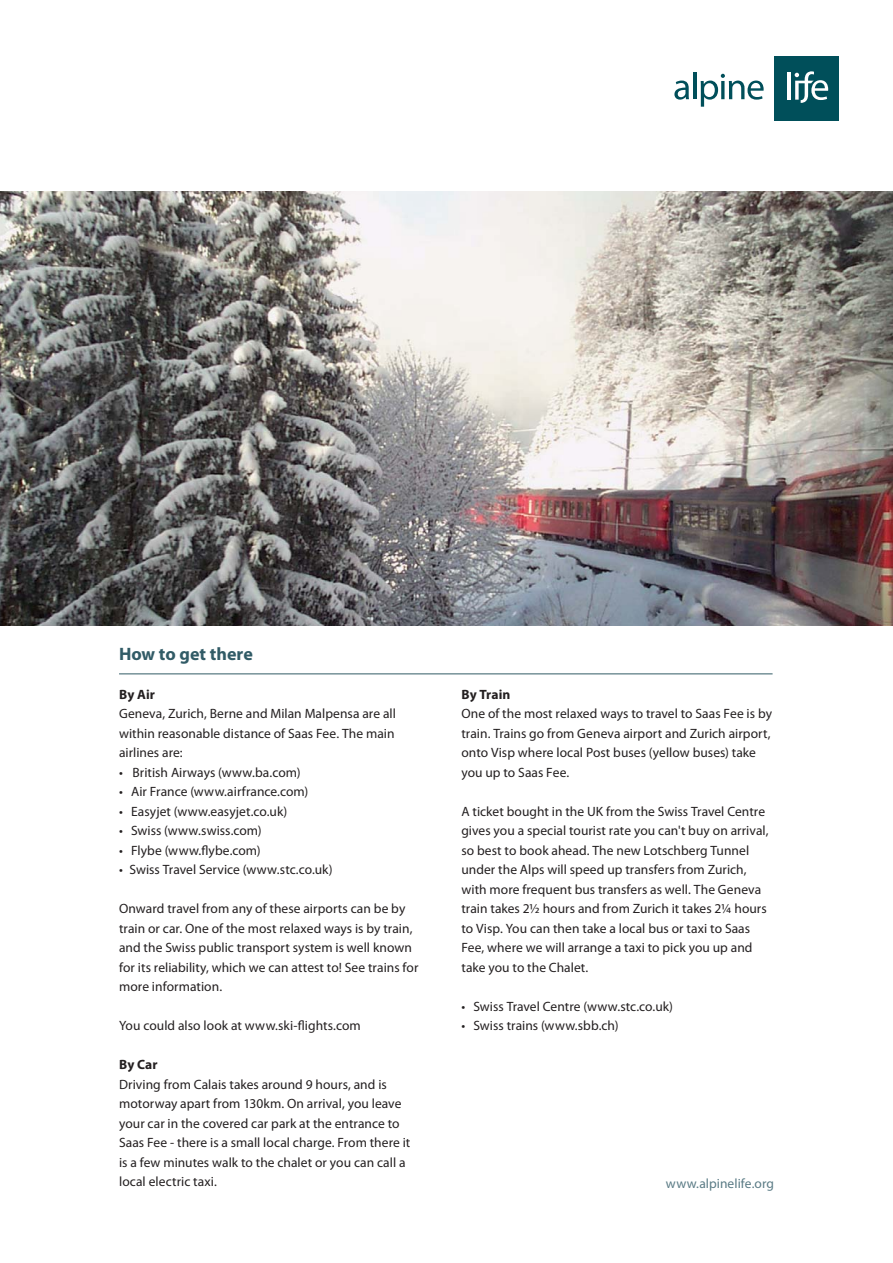
<style>
.page{position:relative;width:893px;height:1263px;background:#fff}
.page>*{position:absolute;margin:0;border:0;box-sizing:border-box;transform-origin:0 0}
.t1{font:700 18px "Myriad Pro";color:#315b66}
.t2{font:13.5px/19.5px "Myriad Pro";color:#231f20}
.t3{font:13.5px "Myriad Pro";letter-spacing:.005em;color:#5a7b85}
.t4{font:700 13.5px "Myriad Pro";letter-spacing:.01em;color:#231f20}
</style>
<div class="page">
<div style="left:774px;top:57px;width:64px;height:64px;background:#004f5a"></div>
<hr style="left:787px;top:72px;width:4px;height:28px;background:#fff">
<svg style="left:795px;top:71px;width:33px;height:32px"></svg>
<svg style="left:674px;top:81px;width:15px;height:19px"></svg>
<hr style="left:693px;top:72px;width:3px;height:27px;background:#004f5a">
<svg style="left:701px;top:74px;width:62px;height:33px"></svg>
<hr style="left:119px;top:674px;width:653px;height:1px;background:#315b66">
<img style="left:0;top:191px;width:893px;height:434px">
<h1 class="t1" style="left:119px;top:647px;width:135px">How to get there</h1>
<p class="t4" style="left:119px;top:689px;width:37px">By Air</p>
<p class="t2" style="left:119px;top:705px;width:278px;text-align:justify">Geneva, Zurich, Berne and Milan Malpensa are all within reasonable distance of Saas Fee. The main airlines are:</p>
<p class="t2" style="left:119px;top:763px;width:183px">• British Airways (www.ba.com)</p>
<p class="t2" style="left:119px;top:783px;width:191px">• Air France (www.airfrance.com)</p>
<p class="t2" style="left:119px;top:802px;width:170px">• Easyjet (www.easyjet.co.uk)</p>
<p class="t2" style="left:119px;top:822px;width:144px">• Swiss (www.swiss.com)</p>
<p class="t2" style="left:119px;top:841px;width:143px">• Flybe (www.flybe.com)</p>
<p class="t2" style="left:119px;top:861px;width:215px">• Swiss Travel Service (www.stc.co.uk)</p>
<p class="t2" style="left:119px;top:900px;width:301px">Onward travel from any of these airports can be by train or car. One of the most relaxed ways is by train, and the Swiss public transport system is well known for its reliability, which we can attest to! See trains for more information.</p>
<p class="t2" style="left:119px;top:1017px;width:243px">You could also look at www.ski-flights.com</p>
<p class="t4" style="left:119px;top:1060px;width:40px">By Car</p>
<p class="t2" style="left:119px;top:1075px;width:293px">Driving from Calais takes around 9 hours, and is motorway apart from 130km. On arrival, you leave your car in the covered car park at the entrance to Saas Fee - there is a small local charge. From there it is a few minutes walk to the chalet or you can call a local electric taxi.</p>
<p class="t4" style="left:461px;top:689px;width:50px">By Train</p>
<p class="t2" style="left:461px;top:705px;width:312px">One of the most relaxed ways to travel to Saas Fee is by train. Trains go from Geneva airport and Zurich airport, onto Visp where local Post buses (yellow buses) take you up to Saas Fee.</p>
<p class="t2" style="left:461px;top:802px;width:309px">A ticket bought in the UK from the Swiss Travel Centre gives you a special tourist rate you can't buy on arrival, so best to book ahead. The new Lotschberg Tunnel under the Alps will speed up transfers from Zurich, with more frequent bus transfers as well. The Geneva train takes 2½ hours and from Zurich it takes 2¼ hours to Visp. You can then take a local bus or taxi to Saas Fee, where we will arrange a taxi to pick you up and take you to the Chalet.</p>
<p class="t2" style="left:461px;top:997px;width:213px">• Swiss Travel Centre (www.stc.co.uk)</p>
<p class="t2" style="left:461px;top:1017px;width:159px">• Swiss trains (www.sbb.ch)</p>
<p class="t3" style="left:666px;top:1178px;width:110px">www.alpinelife.org</p>
</div>
